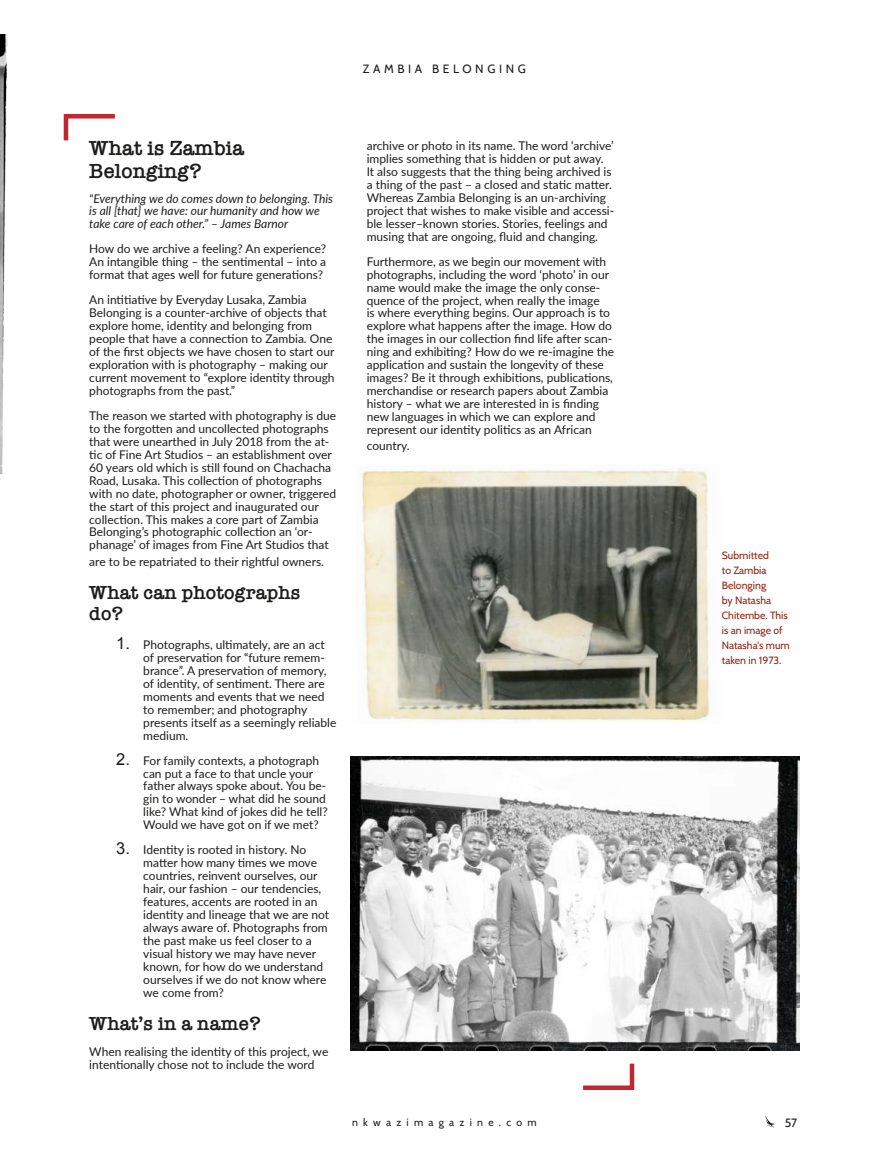
<style>
.page{position:relative;width:876px;height:1174px;background:#fff}
.page>*{position:absolute;margin:0;border:0;box-sizing:border-box;transform-origin:0 0}
.t1{font:600 21px/22.6px "American Typewriter";color:#1c1c1b}
.t2{font:600 19.5px/21px "American Typewriter";color:#1c1c1b}
.t3{font:12px/12.9px "Lato";color:#1c1c1b}
.t4{font:italic 12px/12.9px "Lato";color:#1c1c1b}
.t5{font:12px "Cabin";letter-spacing:.3em;color:#1c1c1b}
.t6{font:10.5px/15px "Cabin";color:#932213}
.t7{font:10.5px "Cabin";letter-spacing:.5em;color:#1c1c1b}
.s1{font-family:"Arial";font-size:16.5px;color:#1a1a1a}
</style>
<div class="page">
<svg style="left:765px;top:1115px;width:10px;height:12px"></svg>
<svg style="left:63px;top:114px;width:52px;height:27px"></svg>
<svg style="left:583px;top:1063px;width:52px;height:27px"></svg>
<img style="left:350px;top:756px;width:449px;height:294px">
<img style="left:0;top:35px;width:8px;height:445px">
<img style="left:358px;top:465px;width:352px;height:257px">
<p class="t5" style="left:363px;top:64px;width:164px">ZAMBIA BELONGING</p>
<h1 class="t1" style="left:89px;top:138px;width:156px">What is Zambia<br>Belonging?</h1>
<p class="t4" style="left:89px;top:191px;width:245px">"Everything we do comes down to belonging. This is all [that] we have: our humanity and how we take care of each other.” – James Barnor</p>
<p class="t3" style="left:89px;top:242px;width:238px;text-align:justify">How do we archive a feeling? An experience?<br>An intangible thing – the sentimental – into a format that ages well for future generations?</p>
<p class="t3" style="left:89px;top:293px;width:247px">An intitiative by Everyday Lusaka, Zambia Belonging is a counter-archive of objects that explore home, identity and belonging from people that have a connection to Zambia. One of the first objects we have chosen to start our exploration with is photography – making our current movement to “explore identity through photographs from the past.”</p>
<p class="t3" style="left:89px;top:408px;width:248px">The reason we started with photography is due to the forgotten and uncollected photographs that were unearthed in July 2018 from the at&shy;tic of Fine Art Studios – an establishment over 60 years old which is still found on Chachacha Road, Lusaka. This collection of photographs with no date, photographer or owner, triggered the start of this project and inaugurated our collection. This makes a core part of Zambia Belonging’s photographic collection an ‘or&shy;phanage’ of images from Fine Art Studios that</p>
<p class="t3" style="left:89px;top:554px;width:236px">are to be repatriated to their rightful owners.</p>
<h2 class="t2" style="left:89px;top:582px;width:213px">What can photographs do?</h2>
<p class="t3" style="left:143px;top:637px;width:195px;text-indent:-27px"><span class="s1">1.</span> Photographs, ultimately, are an act of preservation for “future remem&shy;brance”. A preservation of memory, of identity, of sentiment. There are moments and events that we need to remember; and photography presents itself as a seemingly reliable medium.</p>
<p class="t3" style="left:143px;top:753px;width:186px;text-indent:-27px"><span class="s1">2.</span> For family contexts, a photograph can put a face to that uncle your father always spoke about. You be&shy;gin to wonder – what did he sound like? What kind of jokes did he tell?<br>Would we have got on if we met?</p>
<p class="t3" style="left:143px;top:843px;width:187px;text-indent:-27px"><span class="s1">3.</span> Identity is rooted in history. No matter how many times we move countries, reinvent ourselves, our hair, our fashion – our tendencies, features, accents are rooted in an identity and lineage that we are not always aware of. Photographs from the past make us feel closer to a visual history we may have never known, for how do we understand ourselves if we do not know where we come from?</p>
<h2 class="t2" style="left:89px;top:1013px;width:173px">What’s in a name?</h2>
<p class="t3" style="left:89px;top:1044px;width:241px">When realising the identity of this project, we intentionally chose not to include the word</p>
<p class="t3" style="left:367px;top:139px;width:249px">archive or photo in its name. The word ‘archive’ implies something that is hidden or put away.<br>It also suggests that the thing being archived is a thing of the past – a closed and static matter.<br>Whereas Zambia Belonging is an un-archiving project that wishes to make visible and accessi&shy;ble lesser–known stories. Stories, feelings and musing that are ongoing, fluid and changing.</p>
<p class="t3" style="left:367px;top:254px;width:249px">Furthermore, as we begin our movement with photographs, including the word ‘photo’ in our name would make the image the only conse&shy;quence of the project, when really the image<br>is where everything begins. Our approach is to explore what happens after the image. How do the images in our collection find life after scan&shy;ning and exhibiting? How do we re-imagine the application and sustain the longevity of these images? Be it through exhibitions, publications, merchandise or research papers about Zambia history – what we are interested in is finding new languages in which we can explore and represent our identity politics as an African</p>
<p class="t3" style="left:367px;top:439px;width:44px">country.</p>
<p class="t6" style="left:722px;top:548px;width:69px">Submitted<br>to Zambia<br>Belonging<br>by Natasha<br>Chitembe. This is an image of<br>Natasha's mum taken in 1973.</p>
<p class="t7" style="left:352px;top:1118px;width:186px">nkwazimagazine.com</p>
<p class="t5" style="left:785px;top:1117px;width:14px">57</p>
</div>
